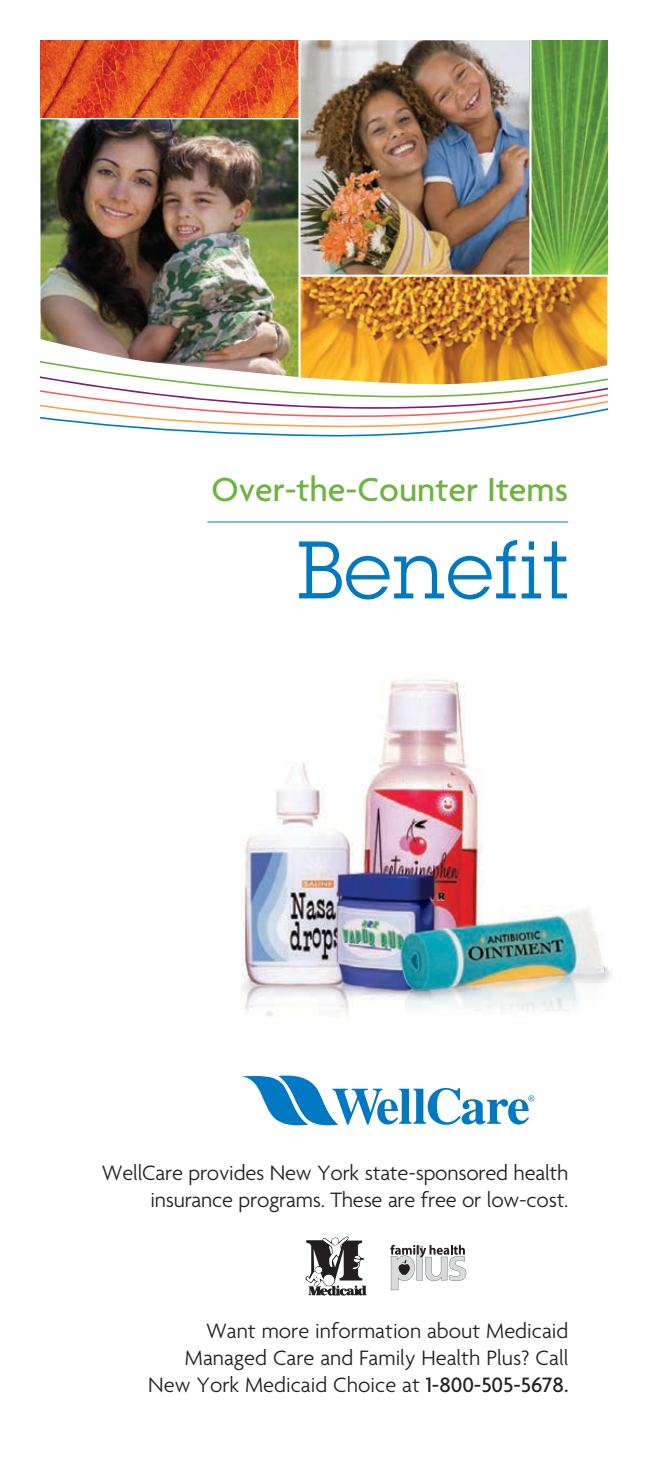
<style>
.page{position:relative;width:648px;height:1458px;background:#fff}
.page>*{position:absolute;margin:0;border:0;box-sizing:border-box;transform-origin:0 0}
.t1{font:79.65px "Lubalin Graph";letter-spacing:.02em;color:#0079c2}
.t2{font:500 36px "Agenda";color:#6cb43f}
.t3{font:300 22.5px/27px "Agenda";color:#231f20;text-align:right}
.s1{font-weight:500}
</style>
<div class="page">
<hr style="left:207px;top:522px;width:361px;height:1px;background:#0079c2">
<svg style="left:40px;top:409px;width:567px;height:28px"></svg>
<svg style="left:40px;top:117px;width:567px;height:292px"></svg>
<img style="left:301px;top:40px;width:228px;height:235px">
<img style="left:40px;top:40px;width:258px;height:77px">
<img style="left:40px;top:119px;width:258px;height:258px">
<img style="left:299px;top:277px;width:308px;height:107px">
<img style="left:532px;top:40px;width:75px;height:235px">
<hr style="left:298px;top:40px;width:3px;height:337px;background:#fff">
<hr style="left:529px;top:38px;width:3px;height:238px;background:#fff">
<hr style="left:299px;top:275px;width:331px;height:2px;background:#fff">
<img style="left:241px;top:679px;width:371px;height:338px">
<svg style="left:241px;top:1075px;width:293px;height:51px"></svg>
<svg style="left:306px;top:1236px;width:61px;height:60px"></svg>
<svg style="left:390px;top:1245px;width:76px;height:45px"></svg>
<h1 class="t2" style="left:211px;top:467px;width:358px">Over-the-Counter Items</h1>
<h1 class="t1" style="left:297px;top:520px;width:273px">Benefit</h1>
<p class="t3" style="left:102px;top:1158px;width:468px">WellCare provides New York state-sponsored health insurance programs. These are free or low-cost.</p>
<p class="t3" style="left:148px;top:1317px;width:422px">Want more information about Medicaid<br>Managed Care and Family Health Plus? Call<br>New York Medicaid Choice at <span class="s1">1-800-505-5678.</span></p>
</div>
